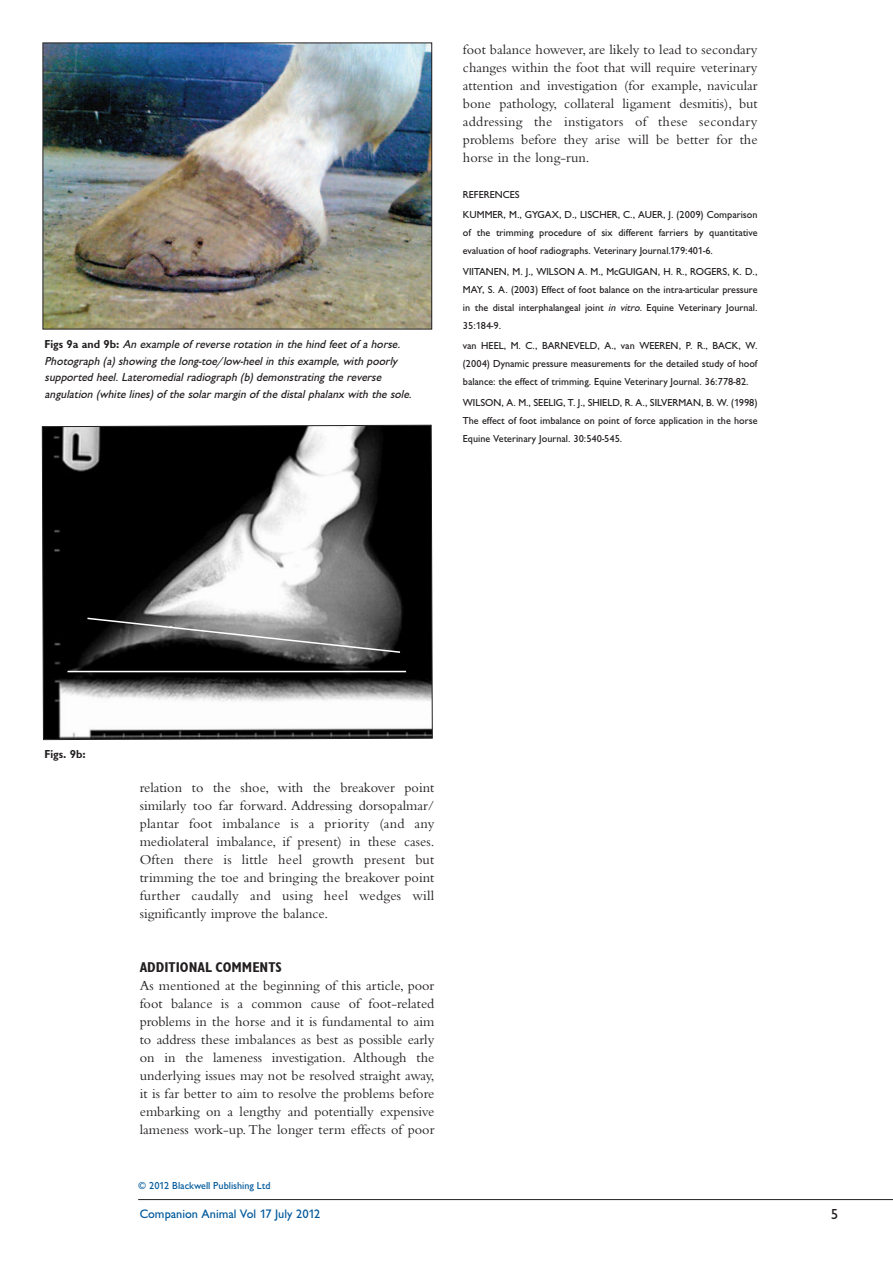
<style>
.page{position:relative;width:893px;height:1263px;background:#fff}
.page>*{position:absolute;margin:0;border:0;box-sizing:border-box;transform-origin:0 0}
.t1{font:500 15px "Giltus T";color:#231f20}
.t2{font:14.25px/18px "Bembo";color:#231f20;text-align:justify}
.t3{font:700 condensed 14.25px "Gill Sans";color:#231f20}
.t4{font:500 12.75px "Giltus T";color:#00599b}
.t5{font:italic 500 12px/16.5px "Giltus T";color:#231f20}
.t6{font:700 12px "Giltus T";color:#231f20}
.t7{font:500 10.5px/18px "Giltus T";color:#231f20;text-align:justify}
.t8{font:500 10.5px "Giltus T";color:#00599b}
.s1{font-weight:700;font-style:normal}
.s2{font-style:italic}
</style>
<div class="page">
<hr style="left:138px;top:1199px;width:755px;height:1px;background:#231f20">
<img style="left:45px;top:45px;width:385px;height:282px">
<div style="left:43px;top:43px;width:389px;height:286px;border:1px solid #231f20"></div>
<svg style="left:42px;top:424px;width:391px;height:316px"></svg>
<hr style="left:68px;top:671px;width:338px;height:1px;background:#fff">
<svg style="left:86px;top:617px;width:316px;height:37px;background:#606060"></svg>
<p class="t5" style="left:45px;top:336px;width:370px"><span class="s1">Figs 9a and 9b:</span> An example of reverse rotation in the hind feet of a horse.<br>Photograph (a) showing the long-toe/low-heel in this example, with poorly supported heel. Lateromedial radiograph (b) demonstrating the reverse angulation (white lines) of the solar margin of the distal phalanx with the sole.</p>
<p class="t2" style="left:463px;top:42px;width:296px">foot balance however, are likely to lead to secondary changes within the foot that will require veterinary attention and investigation (for example, navicular bone pathology, collateral ligament desmitis), but addressing the instigators of these secondary problems before they arise will be better for the horse in the long-run.</p>
<p class="t7" style="left:463px;top:184px;width:296px;line-height:20.5px">REFERENCES<br>KUMMER, M., GYGAX, D., LISCHER, C., AUER, J. (2009) Comparison</p>
<p class="t7" style="left:463px;top:224px;width:296px">of the trimming procedure of six different farriers by quantitative evaluation of hoof radiographs. Veterinary Journal.179:401-6.</p>
<p class="t7" style="left:463px;top:262px;width:296px">VIITANEN, M. J., WILSON A. M., McGUIGAN, H. R., ROGERS, K. D., MAY, S. A. (2003) Effect of foot balance on the intra-articular pressure in the distal interphalangeal joint <span class="s2">in vitro</span>. Equine Veterinary Journal.<br>35:184-9.</p>
<p class="t7" style="left:463px;top:337px;width:296px">van HEEL, M. C., BARNEVELD, A., van WEEREN, P. R., BACK, W. (2004) Dynamic pressure measurements for the detailed study of hoof balance: the effect of trimming. Equine Veterinary Journal. 36:778-82.</p>
<p class="t7" style="left:463px;top:393px;width:296px">WILSON, A. M., SEELIG, T. J., SHIELD, R. A., SILVERMAN, B. W. (1998)<br>The effect of foot imbalance on point of force application in the horse Equine Veterinary Journal. 30:540-545.</p>
<p class="t6" style="left:45px;top:747px;width:43px">Figs. 9b:</p>
<p class="t2" style="left:140px;top:780px;width:296px">relation to the shoe, with the breakover point similarly too far forward. Addressing dorsopalmar/ plantar foot imbalance is a priority (and any mediolateral imbalance, if present) in these cases.<br>Often there is little heel growth present but trimming the toe and bringing the breakover point further caudally and using heel wedges will significantly improve the balance.</p>
<p class="t3" style="left:140px;top:962px;width:144px">ADDITIONAL COMMENTS</p>
<p class="t2" style="left:140px;top:978px;width:296px">As mentioned at the beginning of this article, poor foot balance is a common cause of foot-related problems in the horse and it is fundamental to aim to address these imbalances as best as possible early on in the lameness investigation. Although the underlying issues may not be resolved straight away, it is far better to aim to resolve the problems before embarking on a lengthy and potentially expensive lameness work-up.The longer term effects of poor</p>
<p class="t8" style="left:138px;top:1179px;width:134px">© 2012 Blackwell Publishing Ltd</p>
<p class="t4" style="left:140px;top:1206px;width:182px">Companion Animal Vol 17 July 2012</p>
<p class="t1" style="left:831px;top:1205px;width:9px">5</p>
</div>
